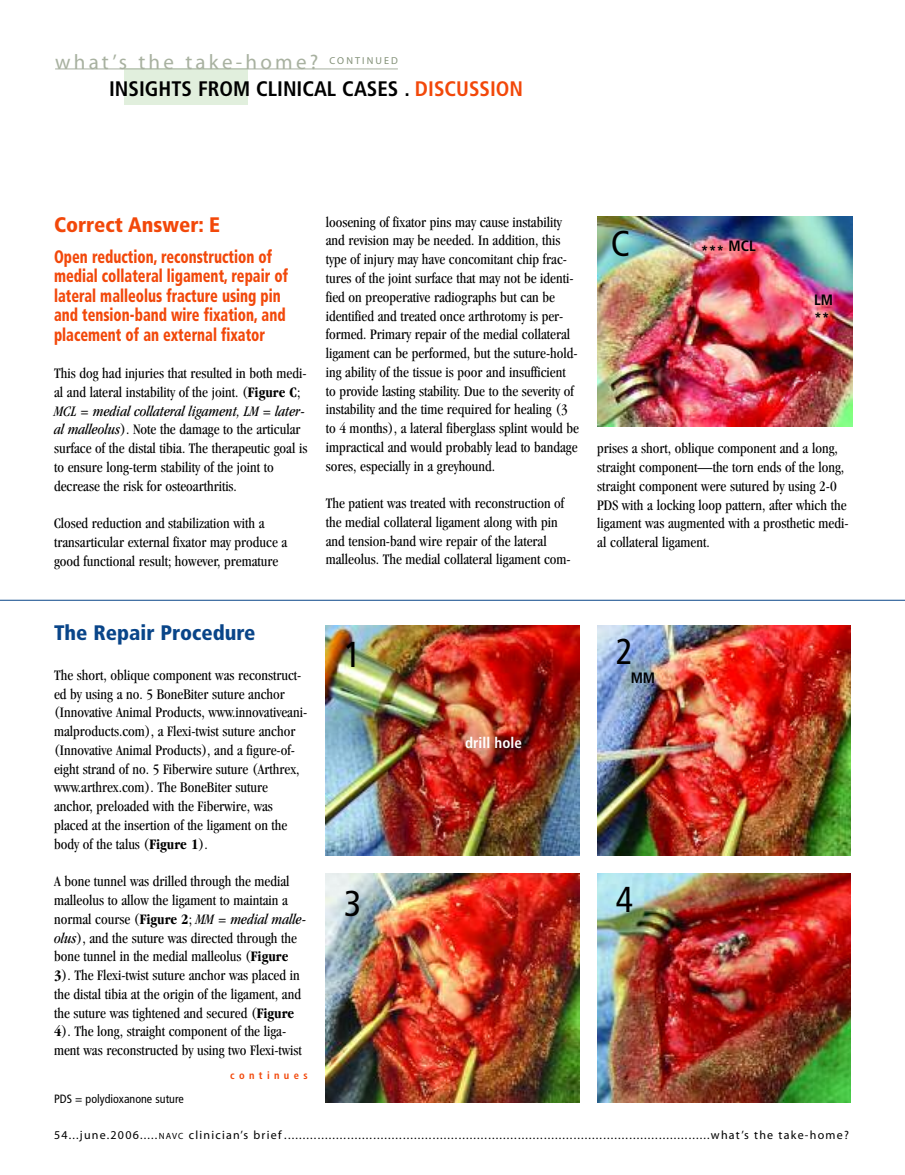
<style>
.page{position:relative;width:905px;height:1175px;background:#fff}
.page>*{position:absolute;margin:0;border:0;box-sizing:border-box;transform-origin:0 0}
.t1{font:condensed 36px "Frutiger";color:#000}
.t2{font:700 condensed 21px "Frutiger";color:#000}
.t3{font:21px "Myriad";letter-spacing:.155em;color:#a8b1a0}
.t4{font:900 condensed 21px "Frutiger";color:#094589}
.t5{font:900 condensed 21px "Frutiger";color:#f2480a}
.t6{font:900 condensed 18px/19.5px "Frutiger";color:#f2480a;scale:.8 1}
.t7{font:condensed 15px/18.8px "Garamond";color:#000}
.t8{font:700 condensed 15px/18px "Frutiger";color:#000}
.t9{font:700 condensed 15px "Frutiger";color:#fff}
.t10{font:12px "Myriad";letter-spacing:.1em;color:#000}
.t11{font:condensed 12px "Frutiger";color:#000}
.t12{font:700 condensed 10.5px "Frutiger";letter-spacing:.415em;color:#f2480a}
.s1{color:#f2480a}
.s2{font-weight:700}
.s3{font-style:italic}
.s4{font-size:9px}
</style>
<div class="page">
<div style="left:124px;top:69px;width:124px;height:36px;background:#e1efdd"></div>
<hr style="left:55px;top:69px;width:343px;height:1px;background:#a8b1a0">
<hr style="left:0;top:600px;width:904px;height:1px;background:#094589">
<img style="left:597px;top:216px;width:255px;height:210px">
<img style="left:597px;top:626px;width:253px;height:229px">
<img style="left:326px;top:626px;width:253px;height:229px">
<img style="left:326px;top:873px;width:253px;height:229px">
<img style="left:597px;top:873px;width:253px;height:229px">
<h2 class="t3" style="left:55px;top:54px;width:344px">what’s the take-home? <sup>CONTINUED</sup></h2>
<h2 class="t2" style="left:109px;top:80px;width:415px">INSIGHTS FROM CLINICAL CASES . <span class="s1">DISCUSSION</span></h2>
<h2 class="t5" style="left:54px;top:216px;width:168px">Correct Answer: E</h2>
<p class="t6" style="left:54px;top:248px;width:294px">Open reduction, reconstruction of medial collateral ligament, repair of lateral malleolus fracture using pin and tension-band wire fixation, and placement of an external fixator</p>
<p class="t7" style="left:54px;top:365px;width:255px">This dog had injuries that resulted in both medi&shy;al and lateral instability of the joint. (<span class="s2">Figure C</span>; <span class="s3">MCL = medial collateral ligament, LM = later&shy;al malleolus</span>). Note the damage to the articular surface of the distal tibia. The therapeutic goal is to ensure long-term stability of the joint to decrease the risk for osteoarthritis.</p>
<p class="t7" style="left:54px;top:515px;width:235px">Closed reduction and stabilization with a transarticular external fixator may produce a good functional result; however, premature</p>
<p class="t7" style="left:326px;top:214px;width:255px">loosening of fixator pins may cause instability and revision may be needed. In addition, this type of injury may have concomitant chip frac&shy;tures of the joint surface that may not be identi&shy;fied on preoperative radiographs but can be identified and treated once arthrotomy is per&shy;formed. Primary repair of the medial collateral ligament can be performed, but the suture-hold&shy;ing ability of the tissue is poor and insufficient to provide lasting stability. Due to the severity of instability and the time required for healing (3 to 4 months), a lateral fiberglass splint would be impractical and would probably lead to bandage sores, especially in a greyhound.</p>
<p class="t7" style="left:326px;top:495px;width:246px">The patient was treated with reconstruction of the medial collateral ligament along with pin and tension-band wire repair of the lateral malleolus. The medial collateral ligament com-</p>
<h1 class="t1" style="left:611px;top:229px;width:21px">C</h1>
<p class="t8" style="left:700px;top:240px;width:56px">*** MCL</p>
<p class="t8" style="left:814px;top:292px;width:20px">LM **</p>
<p class="t7" style="left:597px;top:440px;width:253px">prises a short, oblique component and a long, straight component—the torn ends of the long, straight component were sutured by using 2-0<br>PDS with a locking loop pattern, after which the ligament was augmented with a prosthetic medi&shy;al collateral ligament.</p>
<h2 class="t4" style="left:54px;top:624px;width:203px">The Repair Procedure</h2>
<h1 class="t1" style="left:344px;top:640px;width:19px">1</h1>
<h1 class="t1" style="left:615px;top:637px;width:19px">2</h1>
<p class="t7" style="left:54px;top:667px;width:249px">The short, oblique component was reconstruct-</p>
<p class="t8" style="left:630px;top:669px;width:26px">MM</p>
<p class="t7" style="left:54px;top:685px;width:255px">ed by using a no. 5 BoneBiter suture anchor (Innovative Animal Products, www.innovativeani&shy;malproducts.com), a Flexi-twist suture anchor (Innovative Animal Products), and a figure-of&shy;eight strand of no. 5 Fiberwire suture (Arthrex, www.arthrex.com). The BoneBiter suture anchor, preloaded with the Fiberwire, was placed at the insertion of the ligament on the body of the talus (<span class="s2">Figure 1</span>).</p>
<p class="t7" style="left:54px;top:873px;width:254px">A bone tunnel was drilled through the medial malleolus to allow the ligament to maintain a normal course (<span class="s2">Figure 2</span>; <span class="s3">MM = medial malle&shy;olus</span>), and the suture was directed through the bone tunnel in the medial malleolus (<span class="s2">Figure 3</span>). The Flexi-twist suture anchor was placed in the distal tibia at the origin of the ligament, and the suture was tightened and secured (<span class="s2">Figure 4</span>). The long, straight component of the liga&shy;ment was reconstructed by using two Flexi-twist</p>
<p class="t9" style="left:465px;top:736px;width:58px">drill hole</p>
<h1 class="t1" style="left:344px;top:889px;width:19px">3</h1>
<h1 class="t1" style="left:615px;top:884px;width:19px">4</h1>
<p class="t11" style="left:54px;top:1094px;width:131px">PDS = polydioxanone suture</p>
<p class="t12" style="left:230px;top:1071px;width:79px">continues</p>
<p class="t10" style="left:54px;top:1129px;width:796px">54...june.2006.....<span class="s4">NAVC</span> clinician’s brief ...................................................................................................................what’s the take-home?</p>
</div>
